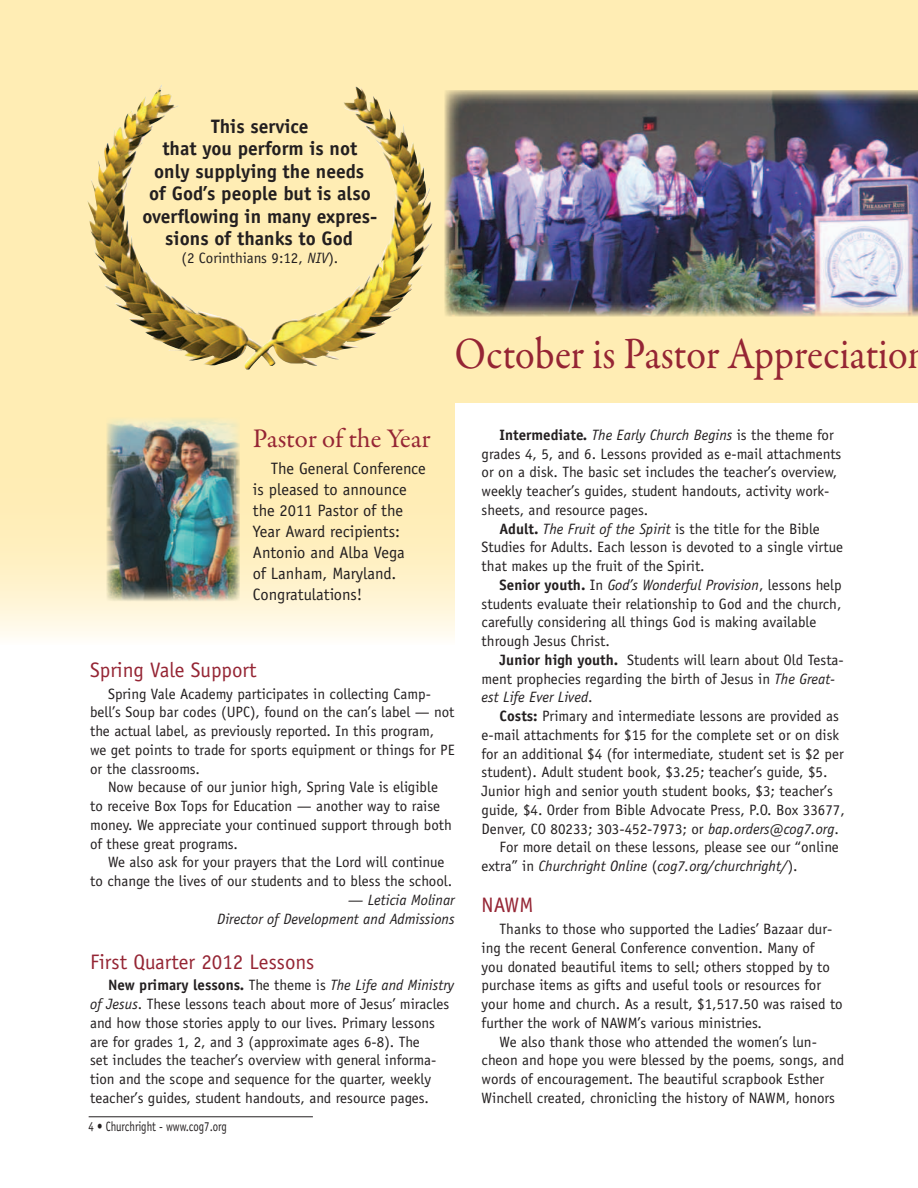
<style>
.page{position:relative;width:918px;height:1188px;background:#fff}
.page>*{position:absolute;margin:0;border:0;box-sizing:border-box;transform-origin:0 0}
.Title-CR{font:45px "Garamond Premr Pro";letter-spacing:-.005em;color:#952534;scale:.9 1}
.Main_Subhead{font:27px "Garamond Premr Pro";letter-spacing:-.005em;color:#952534}
.News_Title{font:21px "Officina Sans";color:#952534}
.t1{font:700 19.5px/22.5px "Officina Sans";color:#231f20;text-align:center}
.News{font:16.5px/21px "Officina Sans";color:#231f20}
.News-2{font:15px/18.8px "Officina Sans";color:#231f20}
.News-3{font:italic 15px "Officina Sans";color:#231f20}
.t2{font:13.5px "Officina Sans";color:#231f20;scale:.8 1}
.s1{font-style:italic}
.s2{font-weight:700}
</style>
<div class="page">
<hr style="left:89px;top:1116px;width:224px;height:1px;background:#231f20">
<svg style="left:0;top:403px;width:455px;height:234px;background:#fef0c3"></svg>
<div style="left:0;top:0;width:918px;height:403px;background:#ffedb4"></div>
<img style="left:445px;top:90px;width:473px;height:227px">
<img style="left:87px;top:85px;width:317px;height:285px">
<img style="left:107px;top:418px;width:132px;height:183px">
<p class="t1" style="left:142px;top:115px;width:237px">This service<br>that you perform is not only supplying the needs<br>of God’s people but is also overflowing in many expres&shy;sions of thanks to God</p>
<p class="News-2" style="left:181px;top:249px;width:158px">(2 Corinthians 9:12, <span class="s1">NIV</span>).</p>
<p class="Title-CR" style="left:455px;top:327px;width:505px">October is Pastor Appreciatio</p>
<p class="Main_Subhead" style="left:253px;top:422px;width:179px">Pastor of the Year</p>
<p class="News" style="left:253px;top:458px;width:174px;text-indent:18px">The General Conference is pleased to announce the 2011 Pastor of the<br>Year Award recipients:<br>Antonio and Alba Vega<br>of Lanham, Maryland.<br>Congratulations!</p>
<p class="News_Title" style="left:90px;top:658px;width:168px">Spring Vale Support</p>
<p class="News-2" style="left:90px;top:684px;width:366px;text-indent:18px">Spring Vale Academy participates in collecting Camp&shy;bell’s Soup bar codes (UPC), found on the can’s label — not the actual label, as previously reported. In this program,<br>we get points to trade for sports equipment or things for PE or the classrooms.</p>
<p class="News-2" style="left:90px;top:778px;width:363px;text-indent:18px">Now because of our junior high, Spring Vale is eligible to receive Box Tops for Education — another way to raise money. We appreciate your continued support through both of these great programs.</p>
<p class="News-2" style="left:90px;top:853px;width:364px;text-indent:18px">We also ask for your prayers that the Lord will continue to change the lives of our students and to bless the school.</p>
<p class="News-3" style="left:348px;top:891px;width:108px">— Leticia Molinar</p>
<p class="News-3" style="left:217px;top:910px;width:239px">Director of Development and Admissions</p>
<p class="News_Title" style="left:90px;top:949px;width:226px">First Quarter 2012 Lessons</p>
<p class="News-2" style="left:90px;top:976px;width:366px;text-indent:18px"><span class="s2">New primary lessons.</span> The theme is <span class="s1">The Life and Ministry of Jesus</span>. These lessons teach about more of Jesus’ miracles and how those stories apply to our lives. Primary lessons are for grades 1, 2, and 3 (approximate ages 6-8). The<br>set includes the teacher’s overview with general informa&shy;tion and the scope and sequence for the quarter, weekly teacher’s guides, student handouts, and resource pages.</p>
<p class="t2" style="left:89px;top:1119px;width:174px">4 • Churchright - www.cog7.org</p>
<p class="News-2" style="left:482px;top:425px;width:361px;text-indent:18px"><span class="s2">Intermediate.</span> <span class="s1">The Early Church Begins</span> is the theme for grades 4, 5, and 6. Lessons provided as e-mail attachments or on a disk. The basic set includes the teacher’s overview, weekly teacher’s guides, student handouts, activity work&shy;sheets, and resource pages.</p>
<p class="News-2" style="left:482px;top:519px;width:363px;text-indent:18px"><span class="s2">Adult.</span> <span class="s1">The Fruit of the Spirit</span> is the title for the Bible<br>Studies for Adults. Each lesson is devoted to a single virtue that makes up the fruit of the Spirit.</p>
<p class="News-2" style="left:482px;top:575px;width:361px;text-indent:18px"><span class="s2">Senior youth.</span> In <span class="s1">God’s Wonderful Provision</span>, lessons help students evaluate their relationship to God and the church, carefully considering all things God is making available through Jesus Christ.</p>
<p class="News-2" style="left:482px;top:650px;width:364px;text-indent:18px"><span class="s2">Junior high youth.</span> Students will learn about Old Testa&shy;ment prophecies regarding the birth of Jesus in <span class="s1">The Great&shy;est Life Ever Lived</span>.</p>
<p class="News-2" style="left:482px;top:707px;width:365px;text-indent:18px"><span class="s2">Costs:</span> Primary and intermediate lessons are provided as e-mail attachments for $15 for the complete set or on disk for an additional $4 (for intermediate, student set is $2 per student). Adult student book, $3.25; teacher’s guide, $5.<br>Junior high and senior youth student books, $3; teacher’s guide, $4. Order from Bible Advocate Press, P.O. Box 33677, Denver, CO 80233; 303-452-7973; or <span class="s1">bap.orders@cog7.org</span>.</p>
<p class="News-2" style="left:482px;top:838px;width:359px;text-indent:18px">For more detail on these lessons, please see our “online extra” in <span class="s1">Churchright Online</span> (<span class="s1">cog7.org/churchright/</span>).</p>
<p class="News_Title" style="left:482px;top:893px;width:53px">NAWM</p>
<p class="News-2" style="left:482px;top:920px;width:363px;text-indent:18px">Thanks to those who supported the Ladies’ Bazaar dur&shy;ing the recent General Conference convention. Many of<br>you donated beautiful items to sell; others stopped by to purchase items as gifts and useful tools or resources for your home and church. As a result, $1,517.50 was raised to further the work of NAWM’s various ministries.</p>
<p class="News-2" style="left:482px;top:1032px;width:364px;text-indent:18px">We also thank those who attended the women’s lun&shy;cheon and hope you were blessed by the poems, songs, and words of encouragement. The beautiful scrapbook Esther Winchell created, chronicling the history of NAWM, honors</p>
</div>
